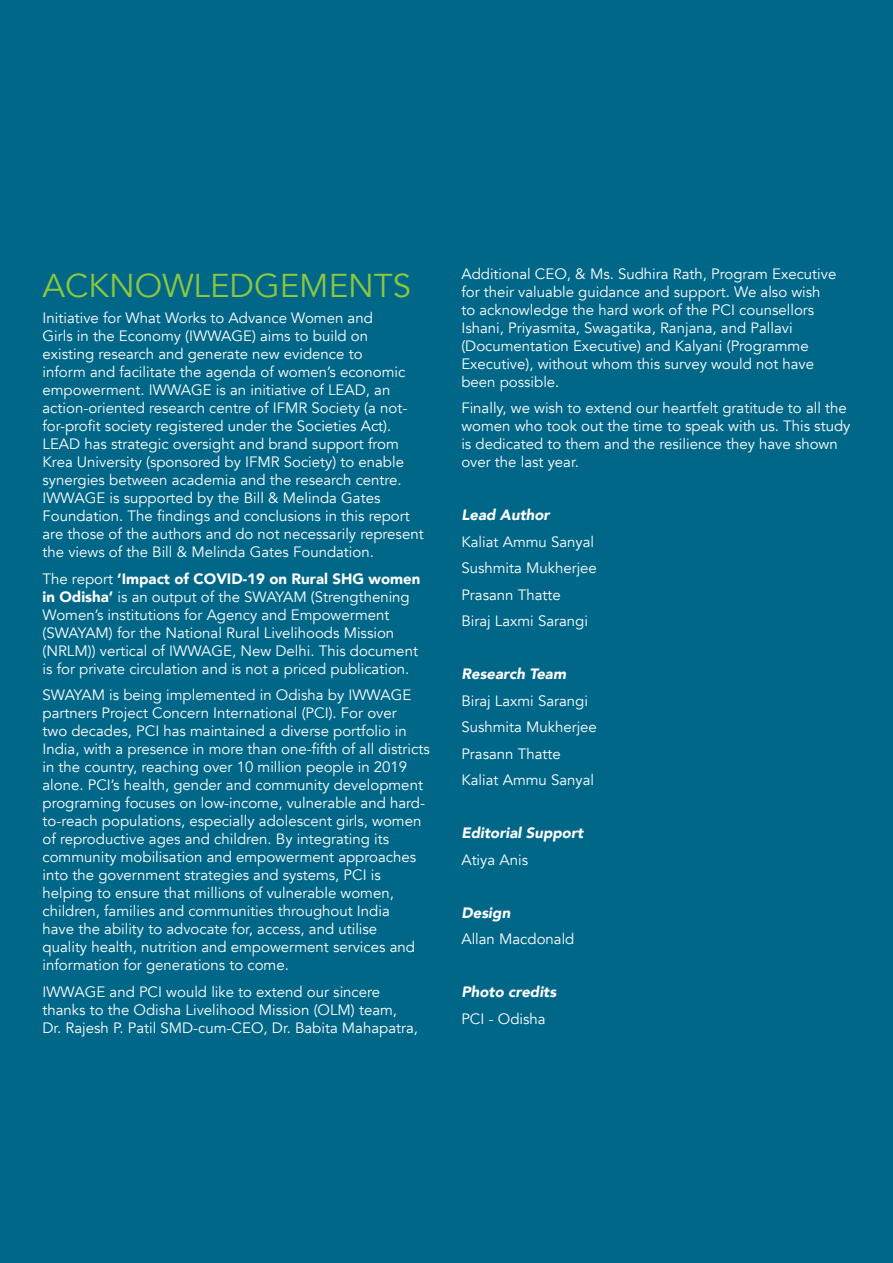
<style>
.page{position:relative;width:893px;height:1263px;background:#006788}
.page>*{position:absolute;margin:0;border:0;box-sizing:border-box;transform-origin:0 0}
.t1{font:33px "Avenir";color:#8dc63f}
.t2{font:15px/18px "Avenir";color:#fff}
.t3{font:italic 900 15px "Avenir";color:#fff}
.s1{font-weight:900}
</style>
<div class="page">
<h1 class="t1" style="left:43px;top:266px;width:370px">ACKNOWLEDGEMENTS</h1>
<p class="t2" style="left:43px;top:309px;width:383px">Initiative for What Works to Advance Women and<br>Girls in the Economy (IWWAGE) aims to build on<br>existing research and generate new evidence to<br>inform and facilitate the agenda of women’s economic empowerment. IWWAGE is an initiative of LEAD, an action-oriented research centre of IFMR Society (a not&shy;for-profit society registered under the Societies Act).<br>LEAD has strategic oversight and brand support from Krea University (sponsored by IFMR Society) to enable synergies between academia and the research centre.<br>IWWAGE is supported by the Bill &amp; Melinda Gates Foundation. The findings and conclusions in this report are those of the authors and do not necessarily represent the views of the Bill &amp; Melinda Gates Foundation.</p>
<p class="t2" style="left:43px;top:570px;width:379px">The report <span class="s1">‘Impact of COVID-19 on Rural SHG women in Odisha’</span> is an output of the SWAYAM (Strengthening Women’s institutions for Agency and Empowerment (SWAYAM) for the National Rural Livelihoods Mission (NRLM)) vertical of IWWAGE, New Delhi. This document is for private circulation and is not a priced publication.</p>
<p class="t2" style="left:43px;top:686px;width:389px">SWAYAM is being implemented in Odisha by IWWAGE partners Project Concern International (PCI). For over<br>two decades, PCI has maintained a diverse portfolio in India, with a presence in more than one-fifth of all districts in the country, reaching over 10 million people in 2019 alone. PCI’s health, gender and community development programing focuses on low-income, vulnerable and hard&shy;to-reach populations, especially adolescent girls, women of reproductive ages and children. By integrating its community mobilisation and empowerment approaches into the government strategies and systems, PCI is helping to ensure that millions of vulnerable women, children, families and communities throughout India<br>have the ability to advocate for, access, and utilise<br>quality health, nutrition and empowerment services and information for generations to come.</p>
<p class="t2" style="left:43px;top:983px;width:377px">IWWAGE and PCI would like to extend our sincere thanks to the Odisha Livelihood Mission (OLM) team,<br>Dr. Rajesh P. Patil SMD-cum-CEO, Dr. Babita Mahapatra,</p>
<p class="t2" style="left:461px;top:265px;width:377px">Additional CEO, &amp; Ms. Sudhira Rath, Program Executive for their valuable guidance and support. We also wish to acknowledge the hard work of the PCI counsellors Ishani, Priyasmita, Swagatika, Ranjana, and Pallavi (Documentation Executive) and Kalyani (Programme Executive), without whom this survey would not have been possible.</p>
<p class="t2" style="left:461px;top:399px;width:391px">Finally, we wish to extend our heartfelt gratitude to all the women who took out the time to speak with us. This study is dedicated to them and the resilience they have shown over the last year.</p>
<p class="t3" style="left:461px;top:503px;width:90px">Lead Author</p>
<p class="t2" style="left:461px;top:528px;width:137px;line-height:26.5px">Kaliat Ammu Sanyal<br>Sushmita Mukherjee<br>Prasann Thatte<br>Biraj Laxmi Sarangi</p>
<p class="t3" style="left:461px;top:662px;width:106px">Research Team</p>
<p class="t2" style="left:461px;top:688px;width:137px;line-height:26.5px">Biraj Laxmi Sarangi<br>Sushmita Mukherjee<br>Prasann Thatte<br>Kaliat Ammu Sanyal</p>
<p class="t3" style="left:461px;top:821px;width:123px">Editorial Support</p>
<p class="t2" style="left:461px;top:851px;width:68px">Atiya Anis</p>
<p class="t3" style="left:461px;top:900px;width:50px">Design</p>
<p class="t2" style="left:461px;top:930px;width:115px">Allan Macdonald</p>
<p class="t3" style="left:461px;top:980px;width:96px">Photo credits</p>
<p class="t2" style="left:461px;top:1010px;width:86px">PCI - Odisha</p>
</div>
